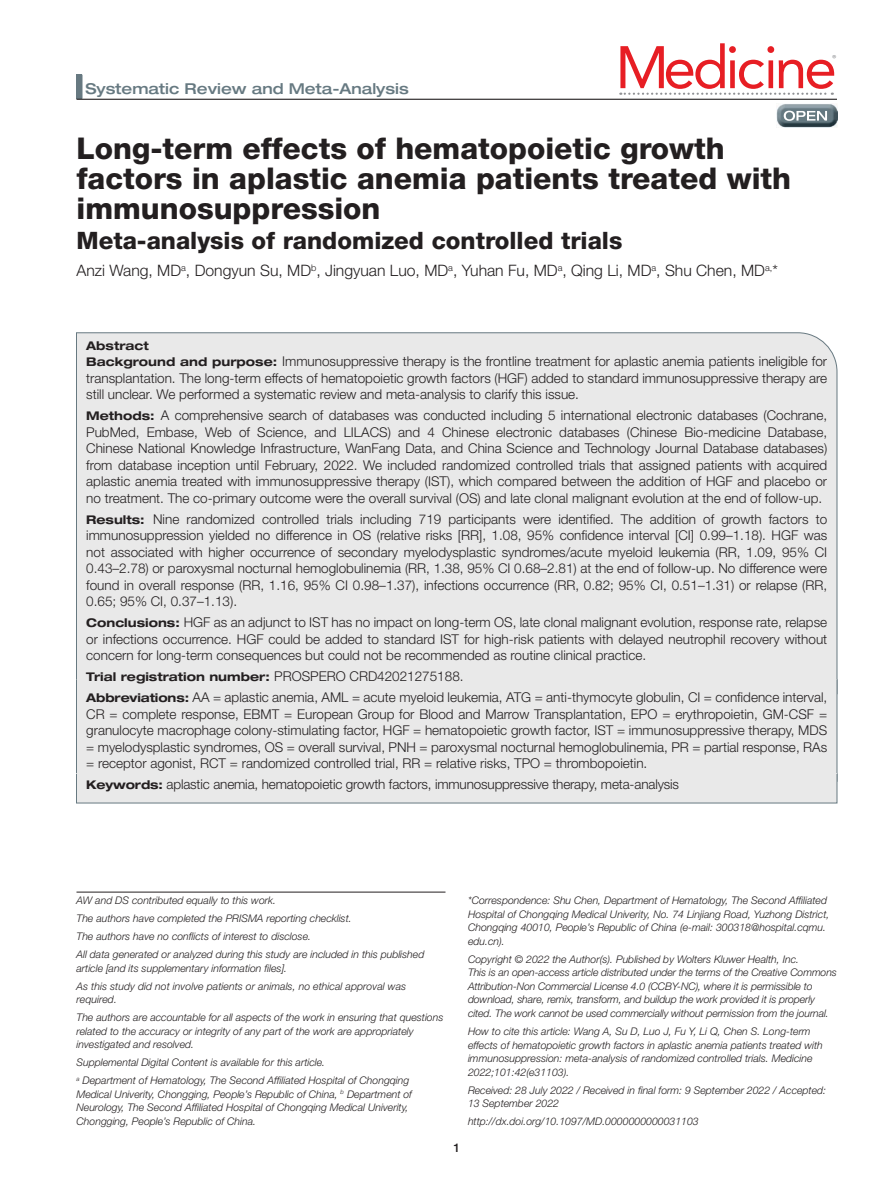
<style>
.page{position:relative;width:891px;height:1188px;background:#fff}
.page>*{position:absolute;margin:0;border:0;box-sizing:border-box;transform-origin:0 0}
.t1{font:59.4px "Avenir";letter-spacing:-.06em;color:#e71e24}
.t2{font:800 30px/30px "Helvetica Neue LT Std";color:#231f20}
.t3{font:800 24px "Helvetica Neue LT Std";color:#231f20}
.t4{font:300 15.75px "Helvetica Neue LT Std";color:#231f20}
.t5{font:500 expanded 15px "Helvetica Neue LT Std";color:#667981}
.t6{font:300 13.5px/16.5px "Helvetica Neue LT Std";color:#231f20;text-align:justify}
.t7{font:700 expanded 12px "Helvetica Neue LT Std";color:#231f20}
.t8{font:500 12px "Helvetica Neue LT Std";color:#231f20}
.t9{font:italic 300 10.5px/13.5px "Helvetica Neue LT Std";color:#231f20}
.t10{font:500 10.35px "Akzidenz Grotesk BE";color:#909295}
.s1{font-weight:700;font-stretch:expanded;font-size:12px}
.s2{font-weight:300;font-stretch:normal;font-size:13.5px}
</style>
<div class="page">
<div style="left:76px;top:74px;width:6px;height:25px;background:#677981"></div>
<hr style="left:76px;top:99px;width:761px;height:1px;background:#231f20">
<img style="left:776px;top:104px;width:61px;height:24px">
<svg style="left:784px;top:111px;width:43px;height:10px"></svg>
<svg style="left:620px;top:93px;width:213px;height:2px"></svg>
<div style="left:76px;top:332px;width:762px;height:363px;background:#e9e9e9"></div>
<div style="left:76px;top:679px;width:761px;height:104px;background:#e9e9e9"></div>
<div style="left:76px;top:774px;width:761px;height:29px;background:#e9e9e9"></div>
<hr style="left:76px;top:892px;width:370px;height:1px;background:#231f20">
<p class="t5" style="left:86px;top:80px;width:325px">Systematic Review and Meta-Analysis</p>
<h1 class="t1" style="left:615px;top:33px;width:223px">Medicine</h1>
<p class="t10" style="left:832px;top:52px;width:6px">®</p>
<h2 class="t2" style="left:76px;top:134px;width:716px">Long-term effects of hematopoietic growth factors in aplastic anemia patients treated with immunosuppression</h2>
<h3 class="t3" style="left:76px;top:227px;width:547px">Meta-analysis of randomized controlled trials</h3>
<p class="t4" style="left:76px;top:261px;width:703px">Anzi Wang, MD<sup>a</sup>, Dongyun Su, MD<sup>b</sup>, Jingyuan Luo, MD<sup>a</sup>, Yuhan Fu, MD<sup>a</sup>, Qing Li, MD<sup>a</sup>, Shu Chen, MD<sup>a,</sup>*</p>
<p class="t7" style="left:86px;top:338px;width:64px">Abstract</p>
<p class="t6" style="left:86px;top:353px;width:743px"><span class="s1">Background and purpose:</span> Immunosuppressive therapy is the frontline treatment for aplastic anemia patients ineligible for transplantation. The long-term effects of hematopoietic growth factors (HGF) added to standard immunosuppressive therapy are still unclear. We performed a systematic review and meta-analysis to clarify this issue.</p>
<p class="t6" style="left:86px;top:407px;width:743px"><span class="s1">Methods:</span> A comprehensive search of databases was conducted including 5 international electronic databases (Cochrane, PubMed, Embase, Web of Science, and LILACS) and 4 Chinese electronic databases (Chinese Bio-medicine Database, Chinese National Knowledge Infrastructure, WanFang Data, and China Science and Technology Journal Database databases) from database inception until February, 2022. We included randomized controlled trials that assigned patients with acquired aplastic anemia treated with immunosuppressive therapy (IST), which compared between the addition of HGF and placebo or no treatment. The co-primary outcome were the overall survival (OS) and late clonal malignant evolution at the end of follow-up.</p>
<p class="t6" style="left:86px;top:511px;width:743px"><span class="s1">Results:</span> Nine randomized controlled trials including 719 participants were identified. The addition of growth factors to immunosuppression yielded no difference in OS (relative risks [RR], 1.08, 95% confidence interval [CI] 0.99–1.18). HGF was not associated with higher occurrence of secondary myelodysplastic syndromes/acute myeloid leukemia (RR, 1.09, 95% CI 0.43–2.78) or paroxysmal nocturnal hemoglobulinemia (RR, 1.38, 95% CI 0.68–2.81) at the end of follow-up. No difference were found in overall response (RR, 1.16, 95% CI 0.98–1.37), infections occurrence (RR, 0.82; 95% CI, 0.51–1.31) or relapse (RR, 0.65; 95% CI, 0.37–1.13).</p>
<p class="t6" style="left:86px;top:614px;width:743px"><span class="s1">Conclusions:</span> HGF as an adjunct to IST has no impact on long-term OS, late clonal malignant evolution, response rate, relapse or infections occurrence. HGF could be added to standard IST for high-risk patients with delayed neutrophil recovery without concern for long-term consequences but could not be recommended as routine clinical practice.</p>
<p class="t7" style="left:86px;top:670px;width:379px">Trial registration number: <span class="s2">PROSPERO CRD42021275188.</span></p>
<p class="t6" style="left:86px;top:689px;width:743px"><span class="s1">Abbreviations:</span> AA = aplastic anemia, AML = acute myeloid leukemia, ATG = anti-thymocyte globulin, CI = confidence interval, CR = complete response, EBMT = European Group for Blood and Marrow Transplantation, EPO = erythropoietin, GM-CSF = granulocyte macrophage colony-stimulating factor, HGF = hematopoietic growth factor, IST = immunosuppressive therapy, MDS = myelodysplastic syndromes, OS = overall survival, PNH = paroxysmal nocturnal hemoglobulinemia, PR = partial response, RAs = receptor agonist, RCT = randomized controlled trial, RR = relative risks, TPO = thrombopoietin.</p>
<p class="t6" style="left:86px;top:776px;width:594px"><span class="s1">Keywords:</span> aplastic anemia, hematopoietic growth factors, immunosuppressive therapy, meta-analysis</p>
<p class="t9" style="left:76px;top:892px;width:349px;line-height:18px">AW and DS contributed equally to this work.<br>The authors have completed the PRISMA reporting checklist.<br>The authors have no conflicts of interest to disclose.<br>All data generated or analyzed during this study are included in this published</p>
<p class="t9" style="left:76px;top:959px;width:331px;line-height:18px">article [and its supplementary information files].<br>As this study did not involve patients or animals, no ethical approval was</p>
<p class="t9" style="left:76px;top:991px;width:369px;line-height:18px">required.<br>The authors are accountable for all aspects of the work in ensuring that questions</p>
<p class="t9" style="left:76px;top:1024px;width:339px">related to the accuracy or integrity of any part of the work are appropriately investigated and resolved.</p>
<p class="t9" style="left:76px;top:1054px;width:334px;line-height:18px">Supplemental Digital Content is available for this article.<br><sup>a</sup> Department of Hematology, The Second Affiliated Hospital of Chongqing</p>
<p class="t9" style="left:76px;top:1087px;width:337px">Medical Univerity, Chongging, People’s Republic of China, <sup>b</sup> Department of<br>Neurology, The Second Affiliated Hospital of Chongqing Medical Univerity,<br>Chongging, People’s Republic of China.</p>
<p class="t8" style="left:453px;top:1140px;width:8px">1</p>
<p class="t9" style="left:468px;top:894px;width:363px">*Correspondence: Shu Chen, Department of Hematology, The Second Affiliated Hospital of Chongqing Medical Univerity, No. 74 Linjiang Road, Yuzhong District, Chongqing 40010, People’s Republic of China (e-mail: 300318@hospital.cqmu. edu.cn).</p>
<p class="t9" style="left:468px;top:952px;width:370px">Copyright © 2022 the Author(s). Published by Wolters Kluwer Health, Inc.<br>This is an open-access article distributed under the terms of the Creative Commons Attribution-Non Commercial License 4.0 (CCBY-NC), where it is permissible to download, share, remix, transform, and buildup the work provided it is properly cited. The work cannot be used commercially without permission from the journal.</p>
<p class="t9" style="left:468px;top:1024px;width:356px">How to cite this article: Wang A, Su D, Luo J, Fu Y, Li Q, Chen S. Long-term effects of hematopoietic growth factors in aplastic anemia patients treated with immunosuppression: meta-analysis of randomized controlled trials. Medicine 2022;101:42(e31103).</p>
<p class="t9" style="left:468px;top:1083px;width:360px">Received: 28 July 2022 / Received in final form: 9 September 2022 / Accepted:<br>13 September 2022</p>
<p class="t9" style="left:468px;top:1114px;width:232px">http://dx.doi.org/10.1097/MD.0000000000031103</p>
</div>
